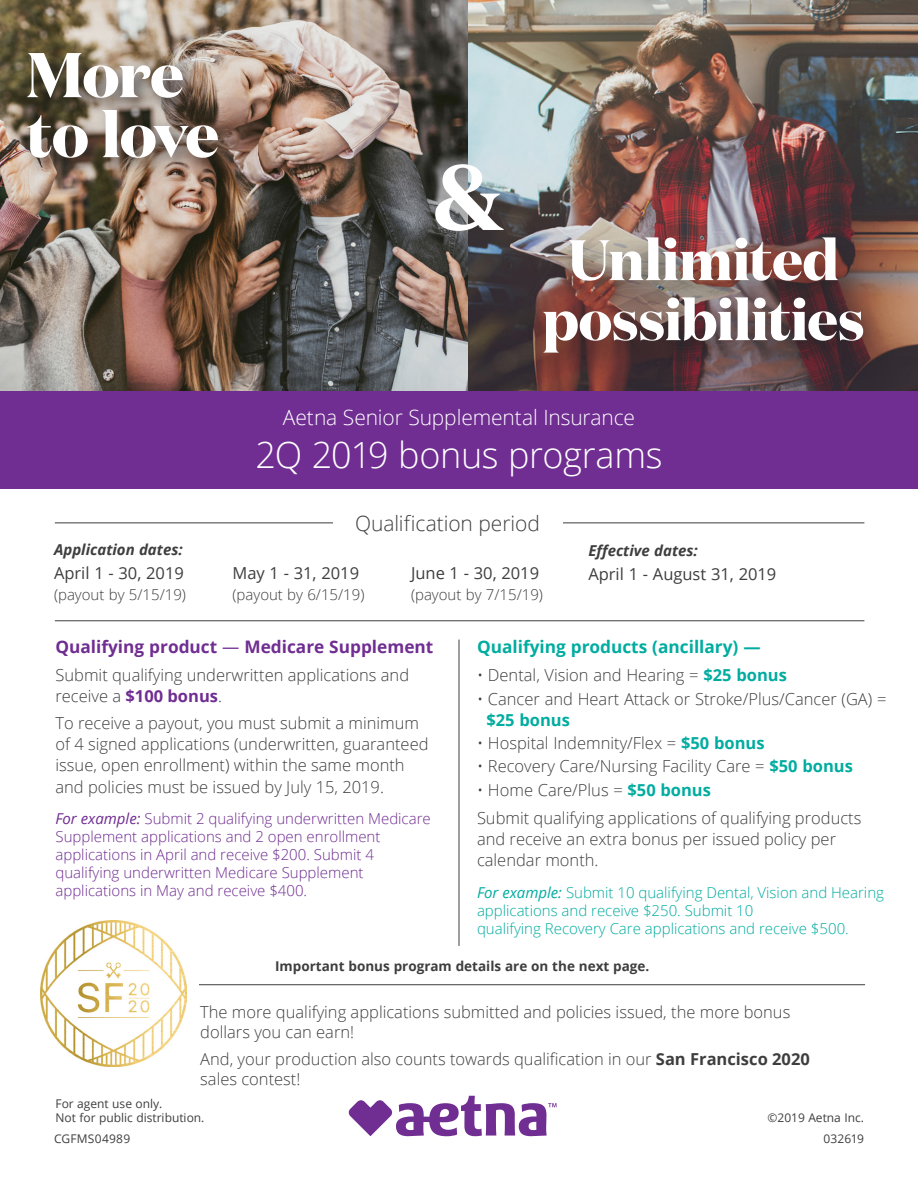
<style>
.page{position:relative;width:918px;height:1188px;background:#fff}
.page>*{position:absolute;margin:0;border:0;box-sizing:border-box;transform-origin:0 0}
.t1{font:700 92.7px "Domaine Text";color:#fff}
.t2{font:700 63px/60px "Domaine Display";letter-spacing:-.015em;color:#fff}
.t3{font:700 57px "Domaine Display";letter-spacing:-.005em;color:#fff}
.Program__Suite_of_So{font:300 36px "Open Sans";letter-spacing:-.01em;color:#fff}
.Program__Suite_of_So-2{font:300 21px "Open Sans";letter-spacing:-.005em;color:#fff}
.Program__Suite_of_So-3{font:300 21px "Open Sans";letter-spacing:-.005em;color:#3e3e3f}
.t4{font:700 17.25px "Open Sans";color:#702d92}
.t5{font:700 17.25px "Open Sans";color:#00aca0}
.Organizing_Principle{font:300 16.5px/21.1px "Open Sans";color:#3e3e3f}
.t6{font:16.5px "Open Sans";color:#3e3e3f}
.Organizing_Principle-2{font:300 15px/18px "Open Sans";color:#702d92}
.Organizing_Principle-3{font:300 15px/18px "Open Sans";color:#00aca0}
.t7{font:300 15px "Open Sans";color:#3e3e3f}
.t8{font:italic 700 15px "Open Sans";color:#3e3e3f}
.t9{font:700 13.5px "Open Sans";color:#3e3e3f}
.Body_Text{font:12px/14.4px "Open Sans";color:#3e3e3f}
.Part_Number_Date_Cop{font:12px "Open Sans";letter-spacing:.015em;color:#3e3e3f}
.s1{font-weight:400}
.s2{font-weight:700;color:#702d92}
.s3{font-weight:400;font-style:italic}
.s4{font-weight:700;color:#00aca0}
.s5{font-weight:700}
</style>
<div class="page">
<img style="left:0;top:0;width:468px;height:391px">
<img style="left:468px;top:0;width:450px;height:391px">
<div style="left:515px;top:221px;width:377px;height:174px;background:#231f20;opacity:.77"></div>
<svg style="left:348px;top:1096px;width:208px;height:40px"></svg>
<div style="left:0;top:391px;width:918px;height:98px;background:#702d92"></div>
<hr style="left:459px;top:640px;width:1px;height:306px;background:#3e3e3f">
<div style="left:21px;top:45px;width:218px;height:134px;background:#231f20;opacity:.75"></div>
<hr style="left:56px;top:984px;width:809px;height:1px;background:#3e3e3f">
<div style="left:32px;top:933px;width:167px;height:133px;background:#fff"></div>
<img style="left:40px;top:921px;width:146px;height:145px">
<hr style="left:55px;top:522px;width:809px;height:1px;background:#3e3e3f">
<div style="left:333px;top:509px;width:229px;height:27px;background:#fff"></div>
<hr style="left:55px;top:620px;width:809px;height:1px;background:#3e3e3f">
<p class="t2" style="left:26px;top:42px;width:194px">More to love</p>
<p class="t1" style="left:431px;top:125px;width:74px">&amp;</p>
<p class="t3" style="left:568px;top:218px;width:272px">Unlimited</p>
<p class="t3" style="left:542px;top:278px;width:324px">possibilities</p>
<p class="t8" style="left:54px;top:539px;width:130px">Application dates:</p>
<p class="t6" style="left:54px;top:562px;width:131px">April 1 - 30, 2019</p>
<p class="t7" style="left:54px;top:585px;width:134px">(payout by 5/15/19)</p>
<h1 class="Program__Suite_of_So-2" style="left:283px;top:403px;width:354px">Aetna Senior Supplemental Insurance</h1>
<h1 class="Program__Suite_of_So" style="left:255px;top:431px;width:409px">2Q 2019 bonus programs</h1>
<h1 class="Program__Suite_of_So-3" style="left:355px;top:509px;width:186px">Qualification period</h1>
<p class="t6" style="left:232px;top:562px;width:128px">May 1 - 31, 2019</p>
<p class="t7" style="left:232px;top:585px;width:134px">(payout by 6/15/19)</p>
<p class="t6" style="left:411px;top:562px;width:130px">June 1 - 30, 2019</p>
<p class="t7" style="left:411px;top:585px;width:134px">(payout by 7/15/19)</p>
<p class="t8" style="left:588px;top:540px;width:111px">Effective dates:</p>
<p class="t6" style="left:588px;top:563px;width:190px">April 1 - August 31, 2019</p>
<p class="t4" style="left:56px;top:634px;width:379px">Qualifying product <span class="s1">―</span> Medicare Supplement</p>
<p class="Organizing_Principle" style="left:56px;top:664px;width:355px">Submit qualifying underwritten applications and receive a <span class="s2">$100 bonus</span>.</p>
<p class="Organizing_Principle" style="left:56px;top:712px;width:375px">To receive a payout, you must submit a minimum of 4 signed applications (underwritten, guaranteed issue, open enrollment) within the same month and policies must be issued by July 15, 2019.</p>
<p class="Organizing_Principle-2" style="left:56px;top:810px;width:377px"><span class="s3">For example:</span> Submit 2 qualifying underwritten Medicare Supplement applications and 2 open enrollment applications in April and receive $200. Submit 4 qualifying underwritten Medicare Supplement applications in May and receive $400.</p>
<p class="t5" style="left:477px;top:635px;width:285px">Qualifying products (ancillary) ―</p>
<p class="Organizing_Principle" style="left:477px;top:664px;width:311px">• Dental, Vision and Hearing = <span class="s4">$25 bonus</span></p>
<p class="Organizing_Principle" style="left:486px;top:688px;width:402px;text-indent:-9px">• Cancer and Heart Attack or Stroke/Plus/Cancer (GA) = <span class="s4">$25 bonus</span></p>
<p class="Organizing_Principle" style="left:477px;top:732px;width:289px">• Hospital Indemnity/Flex = <span class="s4">$50 bonus</span></p>
<p class="Organizing_Principle" style="left:477px;top:755px;width:377px">• Recovery Care/Nursing Facility Care = <span class="s4">$50 bonus</span></p>
<p class="Organizing_Principle" style="left:477px;top:779px;width:236px">• Home Care/Plus = <span class="s4">$50 bonus</span></p>
<p class="Organizing_Principle" style="left:477px;top:806px;width:386px">Submit qualifying applications of qualifying products and receive an extra bonus per issued policy per calendar month.</p>
<p class="Organizing_Principle-3" style="left:477px;top:883px;width:409px"><span class="s3">For example:</span> Submit 10 qualifying Dental, Vision and Hearing applications and receive $250. Submit 10<br>qualifying Recovery Care applications and receive $500.</p>
<p class="t9" style="left:275px;top:956px;width:376px">Important bonus program details are on the next page.</p>
<p class="Organizing_Principle" style="left:200px;top:1002px;width:592px;line-height:19.8px">The more qualifying applications submitted and policies issued, the more bonus dollars you can earn!</p>
<p class="Organizing_Principle" style="left:200px;top:1048px;width:611px;line-height:19.8px">And, your production also counts towards qualification in our <span class="s5">San Francisco 2020 </span>sales contest!</p>
<p class="Body_Text" style="left:56px;top:1096px;width:150px">For agent use only.<br>Not for public distribution.</p>
<p class="Body_Text" style="left:767px;top:1110px;width:98px">©2019 Aetna Inc.</p>
<p class="Part_Number_Date_Cop" style="left:54px;top:1131px;width:78px">CGFMS04989</p>
<p class="Part_Number_Date_Cop" style="left:823px;top:1131px;width:42px">032619</p>
</div>
